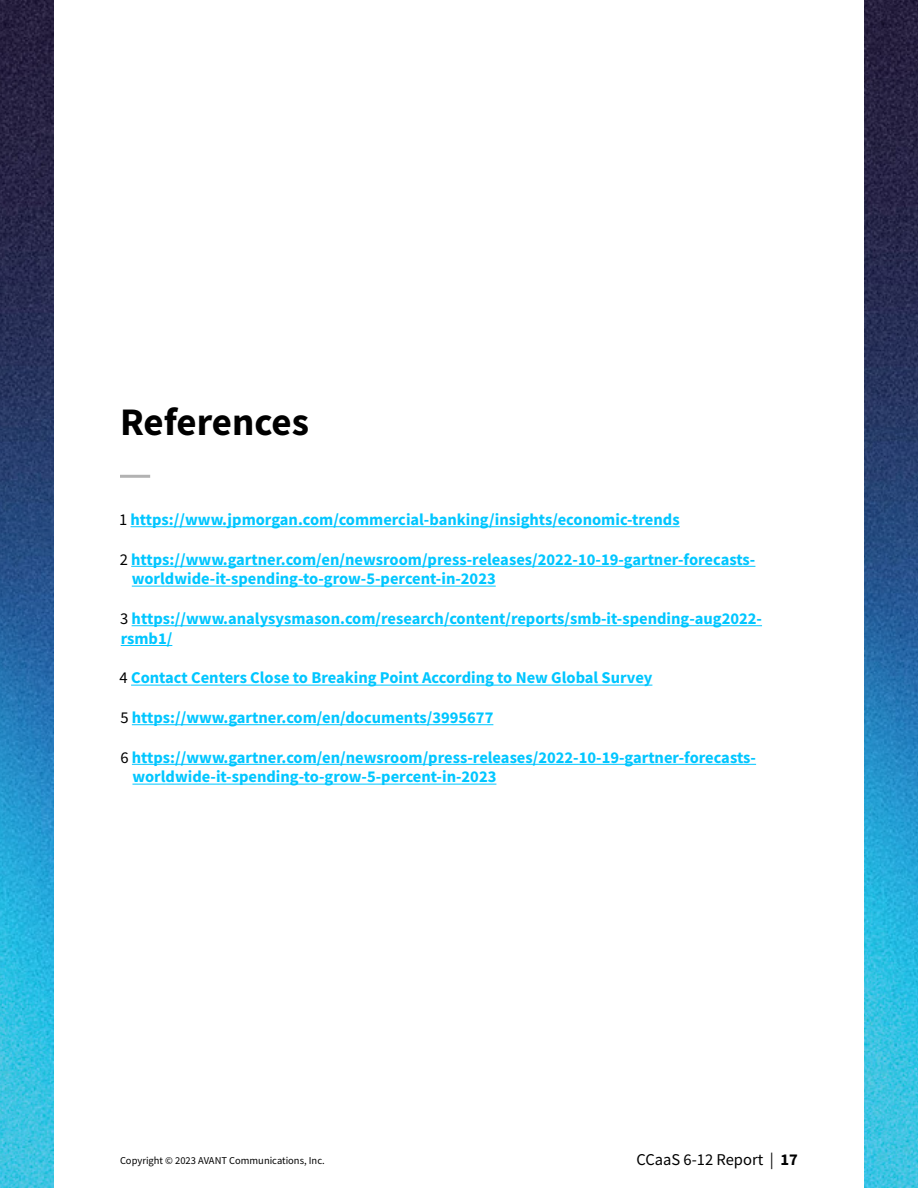
<style>
.page{position:relative;width:918px;height:1188px;background:#fff}
.page>*{position:absolute;margin:0;border:0;box-sizing:border-box;transform-origin:0 0}
.t1{font:700 39px "Source Sans Pro";letter-spacing:-.005em;color:#000}
.t2{font:700 16.5px/19.8px "Source Sans Pro";color:#00c6ff}
.t3{font:16.5px "Source Sans Pro";color:#000}
.t4{font:10.5px "Source Sans Pro";color:#000}
.s1{font-weight:400;color:#000}
.s2{font-weight:700}
</style>
<div class="page">
<img style="left:0;top:0;width:54px;height:1188px">
<hr style="left:131px;top:526px;width:549px;height:1px;background:#00c6ff">
<hr style="left:131px;top:566px;width:624px;height:1px;background:#00c6ff">
<hr style="left:132px;top:586px;width:364px;height:1px;background:#00c6ff">
<hr style="left:132px;top:625px;width:630px;height:1px;background:#00c6ff">
<hr style="left:121px;top:645px;width:51px;height:1px;background:#00c6ff">
<hr style="left:131px;top:685px;width:521px;height:1px;background:#00c6ff">
<hr style="left:132px;top:724px;width:361px;height:1px;background:#00c6ff">
<hr style="left:132px;top:764px;width:624px;height:1px;background:#00c6ff">
<hr style="left:132px;top:784px;width:364px;height:1px;background:#00c6ff">
<hr style="left:120px;top:475px;width:30px;height:3px;background:#b2b2b2">
<svg style="left:864px;top:0;width:54px;height:1188px;background:#296a95"></svg>
<h1 class="t1" style="left:120px;top:395px;width:190px">References</h1>
<p class="t2" style="left:119px;top:509px;width:562px"><span class="s1">1</span> https://www.jpmorgan.com/commercial-banking/insights/economic-trends</p>
<p class="t2" style="left:132px;top:549px;width:625px;text-indent:-12px"><span class="s1">2</span> https://www.gartner.com/en/newsroom/press-releases/2022-10-19-gartner-forecasts&shy;worldwide-it-spending-to-grow-5-percent-in-2023</p>
<p class="t2" style="left:120px;top:608px;width:643px"><span class="s1">3</span> https://www.analysysmason.com/research/content/reports/smb-it-spending-aug2022- rsmb1/</p>
<p class="t2" style="left:120px;top:668px;width:534px"><span class="s1">4</span> Contact Centers Close to Breaking Point According to New Global Survey</p>
<p class="t2" style="left:120px;top:707px;width:375px"><span class="s1">5</span> https://www.gartner.com/en/documents/3995677</p>
<p class="t2" style="left:132px;top:747px;width:625px;text-indent:-12px"><span class="s1">6</span> https://www.gartner.com/en/newsroom/press-releases/2022-10-19-gartner-forecasts&shy;worldwide-it-spending-to-grow-5-percent-in-2023</p>
<p class="t4" style="left:120px;top:1154px;width:206px">Copyright © 2023 AVANT Communications, Inc.</p>
<p class="t3" style="left:636px;top:1149px;width:163px">CCaaS 6-12 Report | <span class="s2">17</span></p>
</div>
